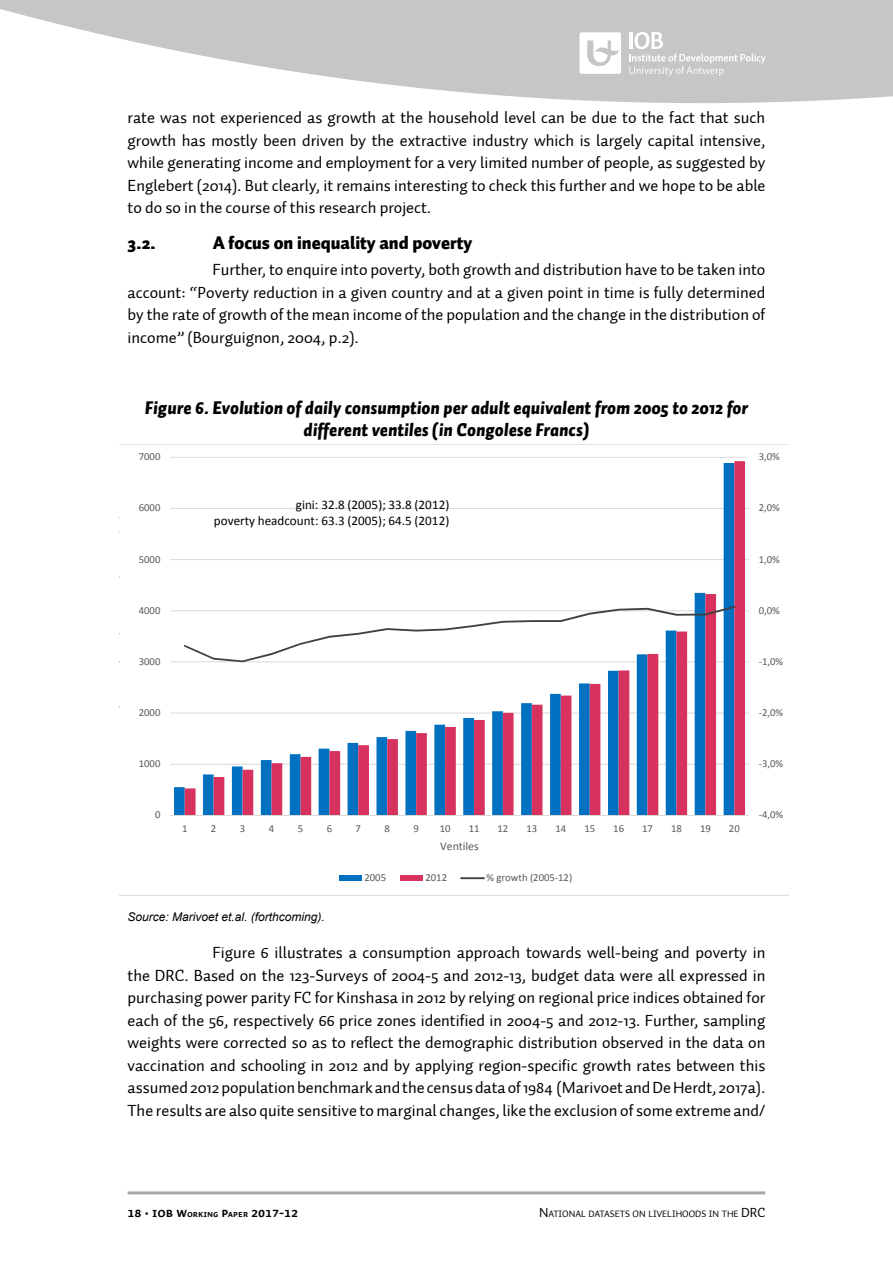
<style>
.page{position:relative;width:893px;height:1263px;background:#fff}
.page>*{position:absolute;margin:0;border:0;box-sizing:border-box;transform-origin:0 0}
.t1{font:italic 900 18px/22.5px "Auto 1";color:#000;text-align:center}
.t2{font:900 18px "Auto 1";color:#000}
.t3{font:16.5px/22.5px "Auto 1";color:#000;text-align:justify}
.t4{font:13.5px "Auto 1 Bold Sm Cp";color:#000}
.t5{font:13.05px/15.9px "Calibri";letter-spacing:.005em;color:#000;text-align:right}
.t6{font:italic 12px "Arial";color:#000}
.t7{font:11.85px "Calibri";color:#595959}
.t8{font:10.65px "Calibri";color:#595959}
.t9{font:9.45px "Auto 1";color:#000}
.s1{font-size:9.45px}
.s2{font-size:13.5px}
</style>
<div class="page">
<hr style="left:128px;top:1191px;width:637px;height:3px;background:#a6a8ab">
<svg style="left:0;top:0;width:893px;height:103px;fill:#c5c7c6"></svg>
<svg style="left:629px;top:32px;width:137px;height:44px;background:#cdcfce"></svg>
<svg style="left:580px;top:32px;width:41px;height:42px"></svg>
<svg style="left:119px;top:444px;width:669px;height:452px"></svg>
<p class="t3" style="left:128px;top:107px;width:639px">rate was not experienced as growth at the household level can be due to the fact that such growth has mostly been driven by the extractive industry which is largely capital intensive, while generating income and employment for a very limited number of people, as suggested by Englebert (2014). But clearly, it remains interesting to check this further and we hope to be able to do so in the course of this research project.</p>
<p class="t2" style="left:128px;top:230px;width:30px">3.2.</p>
<p class="t2" style="left:213px;top:230px;width:261px">A focus on inequality and poverty</p>
<p class="t3" style="left:128px;top:259px;width:639px;text-indent:85px">Further, to enquire into poverty, both growth and distribution have to be taken into account: “Poverty reduction in a given country and at a given point in time is fully determined by the rate of growth of the mean income of the population and the change in the distribution of income” (Bourguignon, 2004, p.2).</p>
<p class="t1" style="left:145px;top:397px;width:605px">Figure 6. Evolution of daily consumption per adult equivalent from 2005 to 2012 for different ventiles (in Congolese Francs)</p>
<p class="t8" style="left:139px;top:450px;width:23px">7000</p>
<p class="t8" style="left:759px;top:450px;width:23px">3,0%</p>
<p class="t8" style="left:139px;top:501px;width:23px">6000</p>
<p class="t8" style="left:139px;top:552px;width:23px">5000</p>
<p class="t5" style="left:214px;top:496px;width:237px">gini: 32.8 (2005); 33.8 (2012)<br>poverty headcount: 63.3 (2005); 64.5 (2012)</p>
<p class="t8" style="left:759px;top:501px;width:23px">2,0%</p>
<p class="t8" style="left:759px;top:552px;width:23px">1,0%</p>
<p class="t8" style="left:139px;top:603px;width:23px">4000</p>
<p class="t8" style="left:759px;top:603px;width:23px">0,0%</p>
<p class="t8" style="left:139px;top:655px;width:23px">3000</p>
<p class="t8" style="left:139px;top:706px;width:23px">2000</p>
<p class="t8" style="left:759px;top:655px;width:26px">‐1,0%</p>
<p class="t8" style="left:759px;top:706px;width:26px">‐2,0%</p>
<p class="t8" style="left:139px;top:757px;width:23px">1000</p>
<p class="t8" style="left:155px;top:808px;width:7px">0</p>
<p class="t8" style="left:182px;top:822px;width:7px">1</p>
<p class="t8" style="left:211px;top:822px;width:7px">2</p>
<p class="t8" style="left:240px;top:822px;width:7px">3</p>
<p class="t8" style="left:269px;top:822px;width:7px">4</p>
<p class="t8" style="left:298px;top:822px;width:7px">5</p>
<p class="t8" style="left:327px;top:822px;width:7px">6</p>
<p class="t8" style="left:356px;top:822px;width:7px">7</p>
<p class="t8" style="left:384px;top:822px;width:7px">8</p>
<p class="t8" style="left:413px;top:822px;width:7px">9</p>
<p class="t8" style="left:440px;top:822px;width:12px">10</p>
<p class="t8" style="left:469px;top:822px;width:12px">11</p>
<p class="t8" style="left:497px;top:822px;width:12px">12</p>
<p class="t8" style="left:526px;top:822px;width:12px">13</p>
<p class="t8" style="left:555px;top:822px;width:12px">14</p>
<p class="t8" style="left:584px;top:822px;width:12px">15</p>
<p class="t8" style="left:613px;top:822px;width:12px">16</p>
<p class="t8" style="left:642px;top:822px;width:12px">17</p>
<p class="t8" style="left:671px;top:822px;width:12px">18</p>
<p class="t8" style="left:700px;top:822px;width:12px">19</p>
<p class="t8" style="left:729px;top:822px;width:12px">20</p>
<p class="t7" style="left:440px;top:839px;width:40px">Ventiles</p>
<p class="t8" style="left:364px;top:871px;width:23px">2005</p>
<p class="t8" style="left:425px;top:871px;width:23px">2012</p>
<p class="t8" style="left:486px;top:871px;width:87px">% growth (2005‐12)</p>
<p class="t8" style="left:759px;top:757px;width:26px">‐3,0%</p>
<p class="t8" style="left:759px;top:808px;width:26px">‐4,0%</p>
<p class="t6" style="left:128px;top:909px;width:199px">Source: Marivoet et.al. (forthcoming).</p>
<p class="t3" style="left:128px;top:941px;width:639px;text-indent:85px">Figure 6 illustrates a consumption approach towards well-being and poverty in the DRC. Based on the 123-Surveys of 2004-5 and 2012-13, budget data were all expressed in purchasing power parity FC for Kinshasa in 2012 by relying on regional price indices obtained for each of the 56, respectively 66 price zones identified in 2004-5 and 2012-13. Further, sampling weights were corrected so as to reflect the demographic distribution observed in the data on vaccination and schooling in 2012 and by applying region-specific growth rates between this assumed 2012 population benchmark and the census data of 1984 (Marivoet and De Herdt, 2017a).<br>The results are also quite sensitive to marginal changes, like the exclusion of some extreme and/</p>
<p class="t4" style="left:128px;top:1204px;width:172px">18 • IOB w<span class="s1">orking</span> P<span class="s1">aper</span> 2017-12</p>
<p class="t9" style="left:539px;top:1207px;width:228px"><span class="s2">N</span>ATIONAL DATASETS ON LIVELIHOODS IN THE <span class="s2">DRC</span></p>
</div>
